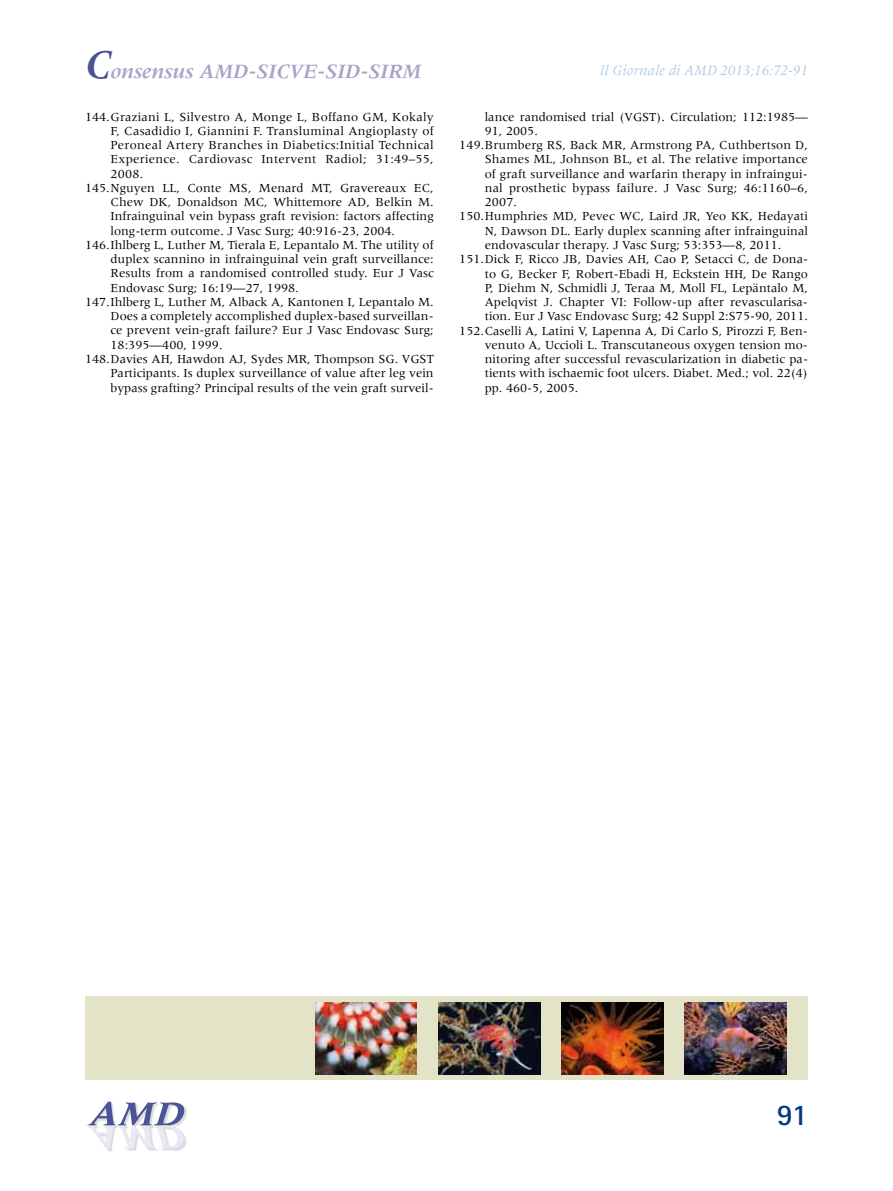
<style>
.page{position:relative;width:893px;height:1191px;background:#fff}
.page>*{position:absolute;margin:0;border:0;box-sizing:border-box;transform-origin:0 0}
.t1{font:700 30px "Rotis Sans Serif";color:#003882}
.t2{font:italic 700 21px "Meridien";color:#a6a4c8}
.t3{font:italic 15px "Meridien";color:#b0c9e6}
.t4{font:12.75px "Meridien";color:#000}
.t5{font:12.75px "Meridien";letter-spacing:.02em;color:#000}
.s1{font-size:42px;color:#4b5394}
</style>
<div class="page">
<img style="left:175px;top:1148px;width:8px;height:3px">
<img style="left:106px;top:1148px;width:69px;height:3px">
<img style="left:87px;top:1101px;width:100px;height:45px">
<img style="left:87px;top:1125px;width:98px;height:23px">
<svg style="left:87px;top:1125px;width:84px;height:1px"></svg>
<div style="left:85px;top:996px;width:723px;height:84px;background:#e3e4c7"></div>
<img style="left:315px;top:1002px;width:102px;height:72px">
<img style="left:438px;top:1002px;width:102px;height:72px">
<img style="left:562px;top:1002px;width:101px;height:72px">
<img style="left:685px;top:1002px;width:102px;height:72px">
<h2 class="t2" style="left:85px;top:60px;width:338px"><span class="s1">C</span>onsensus AMD-SICVE-SID-SIRM</h2>
<p class="t5" style="left:85px;top:109px;width:350px">144.Graziani L, Silvestro A, Monge L, Boffano GM, Kokaly</p>
<p class="t5" style="left:111px;top:124px;width:325px">F, Casadidio I, Giannini F. Transluminal Angioplasty of</p>
<p class="t5" style="left:111px;top:138px;width:325px">Peroneal Artery Branches in Diabetics:Initial Technical</p>
<p class="t5" style="left:111px;top:152px;width:325px">Experience. Cardiovasc Intervent Radiol; 31:49–55,</p>
<p class="t4" style="left:111px;top:166px;width:34px">2008.</p>
<p class="t4" style="left:85px;top:181px;width:350px">145.Nguyen LL, Conte MS, Menard MT, Gravereaux EC,</p>
<p class="t4" style="left:111px;top:195px;width:325px">Chew DK, Donaldson MC, Whittemore AD, Belkin M.</p>
<p class="t4" style="left:111px;top:209px;width:325px">Infrainguinal vein bypass graft revision: factors affecting</p>
<p class="t4" style="left:111px;top:223px;width:286px">long-term outcome. J Vasc Surg; 40:916-23, 2004.</p>
<p class="t4" style="left:85px;top:238px;width:350px">146.Ihlberg L, Luther M, Tierala E, Lepantalo M. The utility of</p>
<p class="t4" style="left:111px;top:252px;width:325px">duplex scannino in infrainguinal vein graft surveillance:</p>
<p class="t4" style="left:111px;top:266px;width:325px">Results from a randomised controlled study. Eur J Vasc</p>
<p class="t4" style="left:111px;top:281px;width:190px">Endovasc Surg; 16:19––27, 1998.</p>
<p class="t4" style="left:85px;top:295px;width:350px">147.Ihlberg L, Luther M, Alback A, Kantonen I, Lepantalo M.</p>
<p class="t4" style="left:111px;top:309px;width:325px">Does a completely accomplished duplex-based surveillan-</p>
<p class="t4" style="left:111px;top:323px;width:325px">ce prevent vein-graft failure? Eur J Vasc Endovasc Surg;</p>
<p class="t4" style="left:111px;top:338px;width:113px">18:395––400, 1999.</p>
<p class="t4" style="left:85px;top:352px;width:350px">148.Davies AH, Hawdon AJ, Sydes MR, Thompson SG. VGST</p>
<p class="t4" style="left:111px;top:366px;width:325px">Participants. Is duplex surveillance of value after leg vein</p>
<p class="t4" style="left:111px;top:380px;width:325px">bypass grafting? Principal results of the vein graft surveil-</p>
<p class="t3" style="left:600px;top:63px;width:210px">Il Giornale di AMD 2013;16:72-91</p>
<p class="t4" style="left:485px;top:110px;width:325px">lance randomised trial (VGST). Circulation; 112:1985––</p>
<p class="t4" style="left:485px;top:124px;width:55px">91, 2005.</p>
<p class="t4" style="left:459px;top:138px;width:350px">149.Brumberg RS, Back MR, Armstrong PA, Cuthbertson D,</p>
<p class="t4" style="left:485px;top:152px;width:325px">Shames ML, Johnson BL, et al. The relative importance</p>
<p class="t4" style="left:485px;top:167px;width:325px">of graft surveillance and warfarin therapy in infraingui-</p>
<p class="t4" style="left:485px;top:181px;width:325px">nal prosthetic bypass failure. J Vasc Surg; 46:1160–6,</p>
<p class="t4" style="left:485px;top:195px;width:34px">2007.</p>
<p class="t4" style="left:459px;top:209px;width:350px">150.Humphries MD, Pevec WC, Laird JR, Yeo KK, Hedayati</p>
<p class="t4" style="left:485px;top:224px;width:325px">N, Dawson DL. Early duplex scanning after infrainguinal</p>
<p class="t4" style="left:485px;top:238px;width:298px">endovascular therapy. J Vasc Surg; 53:353––8, 2011.</p>
<p class="t4" style="left:459px;top:252px;width:350px">151.Dick F, Ricco JB, Davies AH, Cao P, Setacci C, de Dona-</p>
<p class="t4" style="left:485px;top:266px;width:325px">to G, Becker F, Robert-Ebadi H, Eckstein HH, De Rango</p>
<p class="t4" style="left:485px;top:281px;width:325px">P, Diehm N, Schmidli J, Teraa M, Moll FL, Lepäntalo M,</p>
<p class="t4" style="left:485px;top:295px;width:325px">Apelqvist J. Chapter VI: Follow-up after revascularisa-</p>
<p class="t4" style="left:485px;top:309px;width:325px">tion. Eur J Vasc Endovasc Surg; 42 Suppl 2:S75-90, 2011.</p>
<p class="t4" style="left:459px;top:323px;width:350px">152.Caselli A, Latini V, Lapenna A, Di Carlo S, Pirozzi F, Ben-</p>
<p class="t4" style="left:485px;top:338px;width:325px">venuto A, Uccioli L. Transcutaneous oxygen tension mo-</p>
<p class="t4" style="left:485px;top:352px;width:325px">nitoring after successful revascularization in diabetic pa-</p>
<p class="t4" style="left:485px;top:366px;width:325px">tients with ischaemic foot ulcers. Diabet. Med.; vol. 22(4)</p>
<p class="t4" style="left:485px;top:380px;width:95px">pp. 460-5, 2005.</p>
<h1 class="t1" style="left:777px;top:1096px;width:33px">91</h1>
</div>
